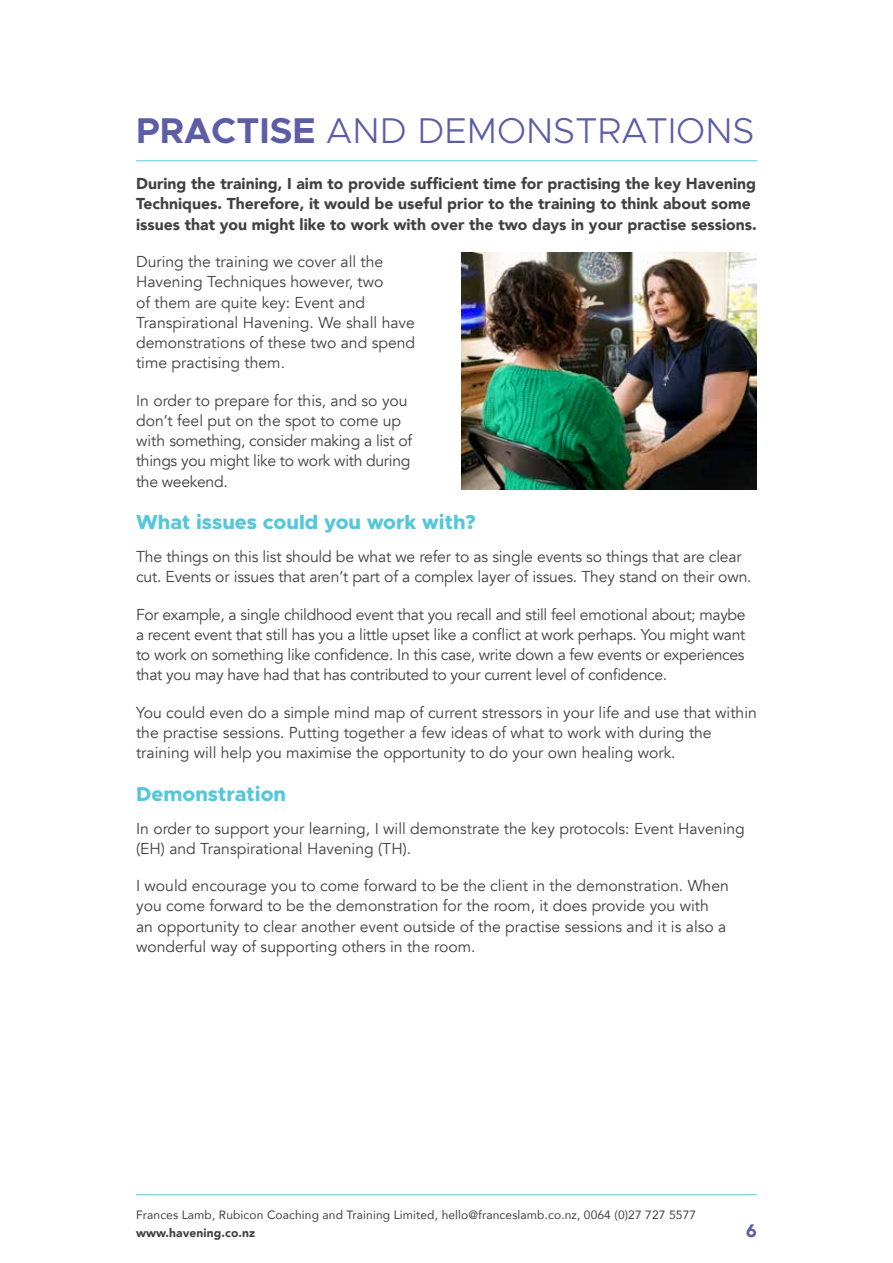
<style>
.page{position:relative;width:893px;height:1263px;background:#fff}
.page>*{position:absolute;margin:0;border:0;box-sizing:border-box;transform-origin:0 0}
.t1{font:300 36px "Metropolis";color:#5c5da6}
.t2{font:800 20.25px "Metropolis";color:#56c7da}
.t3{font:900 18px "Avenir";color:#5c5da6}
.t4{font:15.75px/20.2px "Avenir";color:#414042}
.t5{font:900 15.75px/20.2px "Avenir";color:#414042}
.t6{font:15.75px/20.2px "Avenir";letter-spacing:-.02em;color:#414042}
.t7{font:12px "Avenir";letter-spacing:.01em;color:#414042}
.t8{font:900 12px "Avenir";letter-spacing:.01em;color:#414042}
.s1{font-weight:700}
</style>
<div class="page">
<hr style="left:136px;top:1194px;width:621px;height:1px;background:#56c7da">
<hr style="left:136px;top:160px;width:621px;height:1px;background:#56c7da">
<img style="left:461px;top:252px;width:296px;height:237px">
<h1 class="t1" style="left:136px;top:109px;width:620px"><span class="s1">PRACTISE</span> AND DEMONSTRATIONS</h1>
<p class="t5" style="left:136px;top:173px;width:622px">During the training, I aim to provide sufficient time for practising the key Havening<br>Techniques. Therefore, it would be useful prior to the training to think about some issues that you might like to work with over the two days in your practise sessions.</p>
<p class="t4" style="left:136px;top:252px;width:281px">During the training we cover all the Havening Techniques however, two<br>of them are quite key: Event and Transpirational Havening. We shall have demonstrations of these two and spend time practising them.</p>
<p class="t6" style="left:136px;top:390px;width:277px">In order to prepare for this, and so you don’t feel put on the spot to come up with something, consider making a list of things you might like to work with during the weekend.</p>
<p class="t2" style="left:136px;top:509px;width:341px">What issues could you work with?</p>
<p class="t4" style="left:136px;top:547px;width:617px">The things on this list should be what we refer to as single events so things that are clear cut. Events or issues that aren’t part of a complex layer of issues. They stand on their own.</p>
<p class="t4" style="left:136px;top:604px;width:611px;text-align:justify">For example, a single childhood event that you recall and still feel emotional about; maybe a recent event that still has you a little upset like a conflict at work perhaps. You might want to work on something like confidence. In this case, write down a few events or experiences that you may have had that has contributed to your current level of confidence.</p>
<p class="t4" style="left:136px;top:702px;width:622px">You could even do a simple mind map of current stressors in your life and use that within the practise sessions. Putting together a few ideas of what to work with during the training will help you maximise the opportunity to do your own healing work.</p>
<p class="t2" style="left:136px;top:781px;width:152px">Demonstration</p>
<p class="t4" style="left:136px;top:818px;width:610px">In order to support your learning, I will demonstrate the key protocols: Event Havening (EH) and Transpirational Havening (TH).</p>
<p class="t4" style="left:136px;top:876px;width:594px">I would encourage you to come forward to be the client in the demonstration. When you come forward to be the demonstration for the room, it does provide you with an opportunity to clear another event outside of the practise sessions and it is also a wonderful way of supporting others in the room.</p>
<p class="t7" style="left:136px;top:1205px;width:562px">Frances Lamb, Rubicon Coaching and Training Limited, hello@franceslamb.co.nz, 0064 (0)27 727 5577</p>
<p class="t8" style="left:136px;top:1222px;width:121px">www.havening.co.nz</p>
<p class="t3" style="left:746px;top:1215px;width:12px">6</p>
</div>
